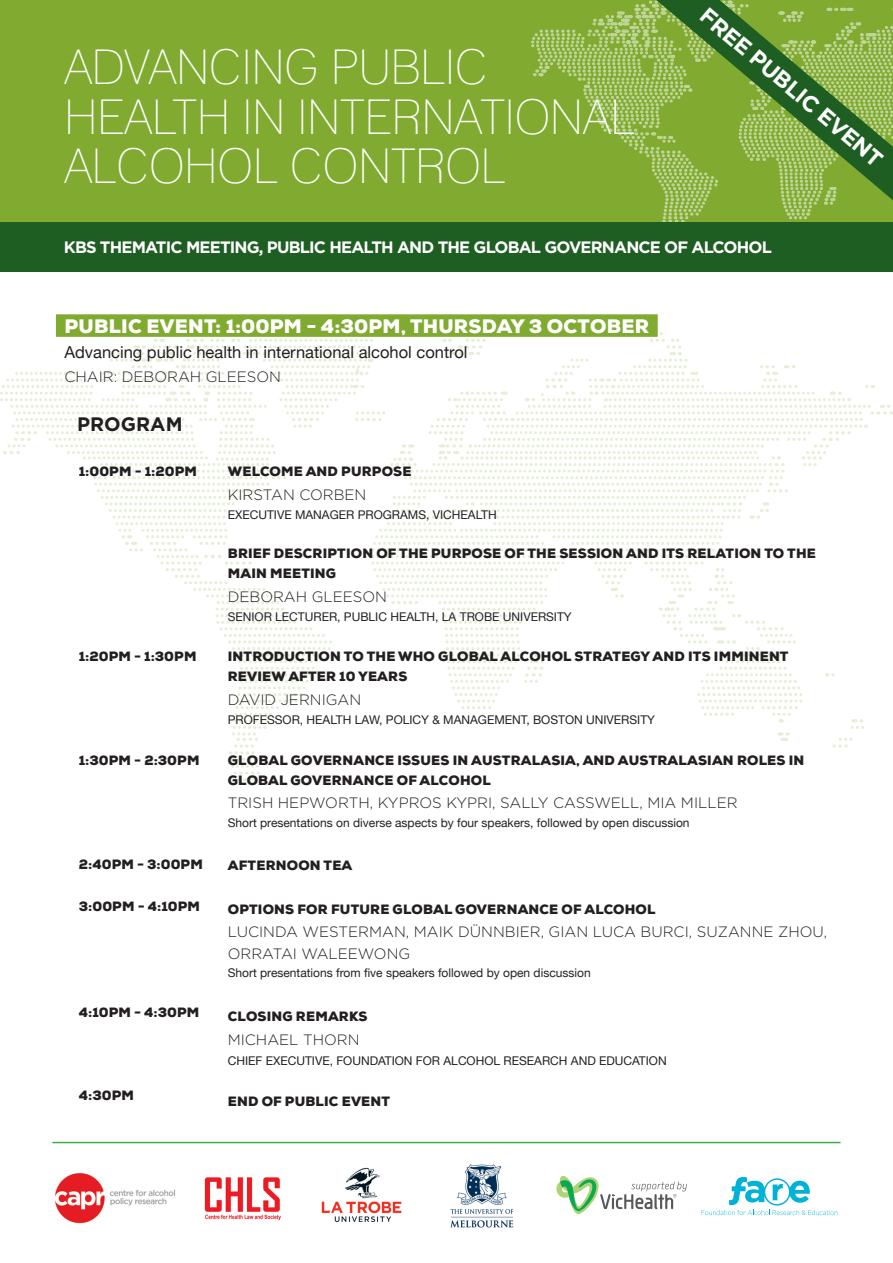
<style>
.page{position:relative;width:893px;height:1263px;background:#fff}
.page>*{position:absolute;margin:0;border:0;box-sizing:border-box;transform-origin:0 0}
.t1{font:condensed 48px/49.5px "Lane";color:#fff}
.t2{font:700 22.5px "Gotham";color:#fff}
.t3{font:900 19.5px "Nexa";letter-spacing:.015em;color:#fff}
.Paragraph_Style_6{font:700 19.5px "Gotham";color:#231f20}
.Paragraph_Style_9{font:700 16.5px "Gotham";letter-spacing:-.05em;color:#fff}
.Paragraph_Style_7{font:16.5px "Helvetica Neue";color:#231f20}
.Paragraph_Style_5{font:300 15px/22.2px "Gotham";color:#231f20}
.Paragraph_Style_6-2{font:300 15px "Gotham";color:#231f20}
.Paragraph_Style_5-2{font:900 13.5px/19.5px "Nexa";letter-spacing:.015em;color:#231f20}
.Paragraph_Style_5-3{font:12px "Helvetica Neue";color:#231f20}
.Paragraph_Style_6-3{font:12px "Helvetica Neue";color:#231f20}
.Paragraph_Style_4{font:12px "Helvetica Neue";color:#231f20}
</style>
<div class="page">
<svg style="left:2px;top:318px;width:890px;height:463px"></svg>
<div style="left:56px;top:314px;width:602px;height:23px;background:#80ab30"></div>
<hr style="left:52px;top:1142px;width:788px;height:1px;background:#40ae49">
<svg style="left:701px;top:1177px;width:136px;height:38px"></svg>
<img style="left:54px;top:1173px;width:121px;height:51px">
<img style="left:204px;top:1177px;width:77px;height:44px">
<img style="left:321px;top:1167px;width:81px;height:55px">
<img style="left:450px;top:1164px;width:64px;height:64px">
<div style="left:0;top:0;width:893px;height:222px;background:#80ab30"></div>
<svg style="left:533px;top:0;width:303px;height:222px"></svg>
<div style="left:0;top:222px;width:893px;height:49px;background:#1e5e22"></div>
<svg style="left:656px;top:0;width:237px;height:200px"></svg>
<svg style="left:556px;top:1176px;width:131px;height:38px"></svg>
<p class="t1" style="left:64px;top:42px;width:572px">ADVANCING PUBLIC<br>HEALTH IN INTERNATIONAL<br>ALCOHOL CONTROL</p>
<p class="t2" style="left:712px;top:1px;width:233px;rotate:40deg">FREE PUBLIC EVENT</p>
<p class="Paragraph_Style_9" style="left:64px;top:236px;width:710px">KBS THEMATIC MEETING, PUBLIC HEALTH AND THE GLOBAL GOVERNANCE OF ALCOHOL</p>
<p class="t3" style="left:65px;top:313px;width:586px">PUBLIC EVENT: 1:00PM - 4:30PM, THURSDAY 3 OCTOBER</p>
<p class="Paragraph_Style_7" style="left:64px;top:340px;width:405px">Advancing public health in international alcohol control</p>
<p class="Paragraph_Style_6-2" style="left:64px;top:367px;width:218px">CHAIR: DEBORAH GLEESON</p>
<p class="Paragraph_Style_6" style="left:77px;top:411px;width:107px">PROGRAM</p>
<p class="Paragraph_Style_5-2" style="left:79px;top:462px;width:119px">1:00PM - 1:20PM</p>
<p class="Paragraph_Style_5-2" style="left:228px;top:462px;width:185px">WELCOME AND PURPOSE</p>
<p class="Paragraph_Style_6-2" style="left:228px;top:485px;width:140px">KIRSTAN CORBEN</p>
<p class="Paragraph_Style_4" style="left:228px;top:506px;width:271px">EXECUTIVE MANAGER PROGRAMS, VICHEALTH</p>
<p class="Paragraph_Style_5-2" style="left:228px;top:544px;width:590px">BRIEF DESCRIPTION OF THE PURPOSE OF THE SESSION AND ITS RELATION TO THE<br>MAIN MEETING</p>
<p class="Paragraph_Style_6-2" style="left:228px;top:587px;width:161px">DEBORAH GLEESON</p>
<p class="Paragraph_Style_6-3" style="left:228px;top:608px;width:345px">SENIOR LECTURER, PUBLIC HEALTH, LA TROBE UNIVERSITY</p>
<p class="Paragraph_Style_5-2" style="left:79px;top:647px;width:119px">1:20PM - 1:30PM</p>
<p class="Paragraph_Style_5-2" style="left:228px;top:647px;width:562px">INTRODUCTION TO THE WHO GLOBAL ALCOHOL STRATEGY AND ITS IMMINENT<br>REVIEW AFTER 10 YEARS</p>
<p class="Paragraph_Style_6-2" style="left:228px;top:690px;width:135px">DAVID JERNIGAN</p>
<p class="Paragraph_Style_6-3" style="left:228px;top:711px;width:429px">PROFESSOR, HEALTH LAW, POLICY &amp; MANAGEMENT, BOSTON UNIVERSITY</p>
<p class="Paragraph_Style_5-2" style="left:79px;top:750px;width:122px">1:30PM - 2:30PM</p>
<p class="Paragraph_Style_5-2" style="left:228px;top:750px;width:578px;line-height:20.5px">GLOBAL GOVERNANCE ISSUES IN AUSTRALASIA, AND AUSTRALASIAN ROLES IN<br>GLOBAL GOVERNANCE OF ALCOHOL</p>
<p class="Paragraph_Style_5" style="left:228px;top:791px;width:511px">TRISH HEPWORTH, KYPROS KYPRI, SALLY CASSWELL, MIA MILLER</p>
<p class="Paragraph_Style_5-3" style="left:228px;top:814px;width:463px">Short presentations on diverse aspects by four speakers, followed by open discussion</p>
<p class="Paragraph_Style_5-2" style="left:228px;top:856px;width:126px">AFTERNOON TEA</p>
<p class="Paragraph_Style_5-2" style="left:228px;top:900px;width:429px">OPTIONS FOR FUTURE GLOBAL GOVERNANCE OF ALCOHOL</p>
<p class="Paragraph_Style_5" style="left:228px;top:920px;width:601px">LUCINDA WESTERMAN, MAIK DÜNNBIER, GIAN LUCA BURCI, SUZANNE ZHOU,<br>ORRATAI WALEEWONG</p>
<p class="Paragraph_Style_5-3" style="left:228px;top:964px;width:364px">Short presentations from five speakers followed by open discussion</p>
<p class="Paragraph_Style_5-2" style="left:228px;top:1007px;width:141px">CLOSING REMARKS</p>
<p class="Paragraph_Style_5" style="left:228px;top:1028px;width:133px">MICHAEL THORN</p>
<p class="Paragraph_Style_5-3" style="left:228px;top:1051px;width:440px">CHIEF EXECUTIVE, FOUNDATION FOR ALCOHOL RESEARCH AND EDUCATION</p>
<p class="Paragraph_Style_5-2" style="left:228px;top:1092px;width:164px">END OF PUBLIC EVENT</p>
<p class="Paragraph_Style_5-2" style="left:79px;top:854px;width:125px">2:40PM - 3:00PM</p>
<p class="Paragraph_Style_5-2" style="left:79px;top:896px;width:122px">3:00PM - 4:10PM</p>
<p class="Paragraph_Style_5-2" style="left:79px;top:1003px;width:122px">4:10PM - 4:30PM</p>
<p class="Paragraph_Style_5-2" style="left:79px;top:1086px;width:57px">4:30PM</p>
</div>
